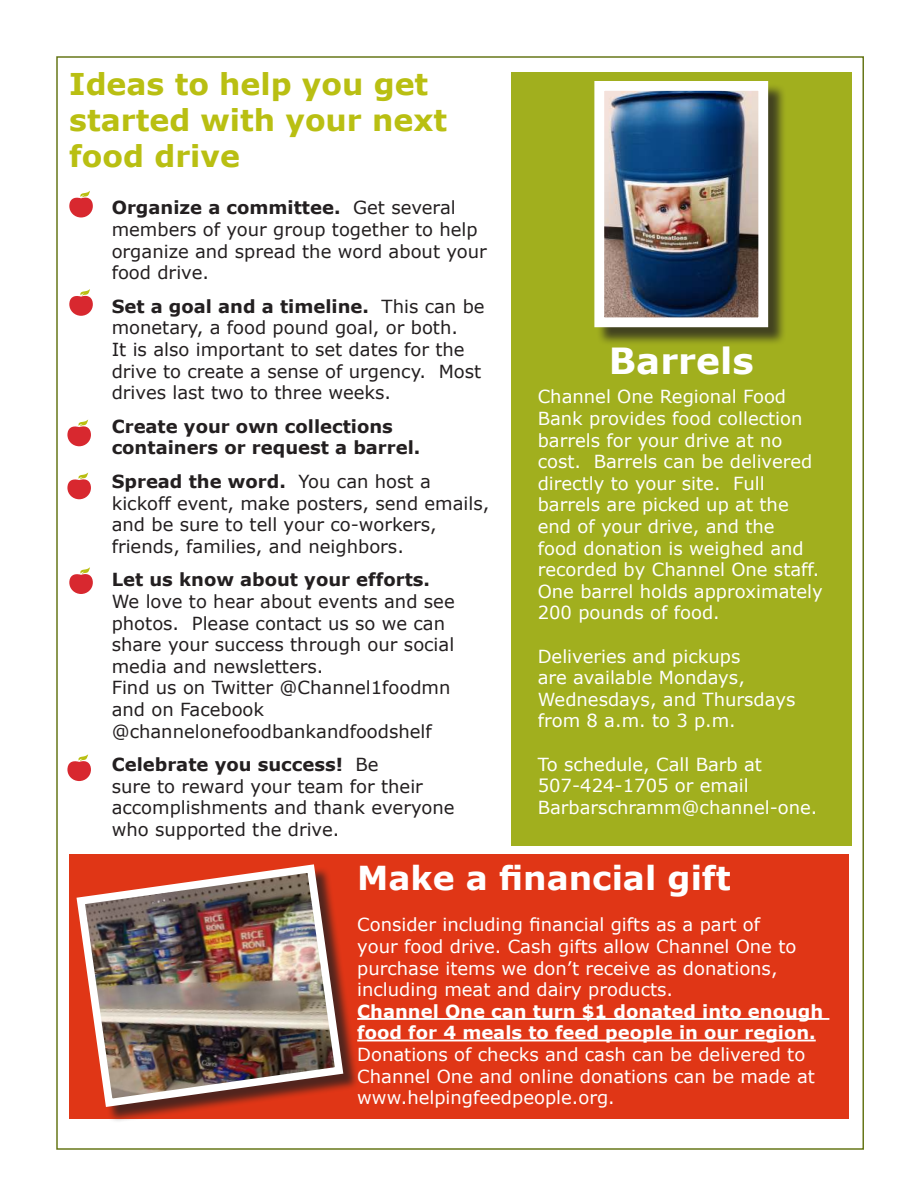
<style>
.page{position:relative;width:918px;height:1188px;background:#fff}
.page>*{position:absolute;margin:0;border:0;box-sizing:border-box;transform-origin:0 0}
.t1{font:700 36px "Verdana";color:#fff}
.t2{font:700 33px "Verdana";color:#fff}
.t3{font:700 30px/36px "Verdana";color:#b9bf12}
.t4{font:18px/21.6px "Verdana";color:#231f20}
.t5{font:18px/21.6px "Verdana";color:#fff}
.t6{font:700 18px/21.6px "Verdana";color:#231f20}
.t7{font:700 18px/21.6px "Verdana";color:#fff}
.s1{font-weight:700}
</style>
<div class="page">
<div style="left:511px;top:72px;width:340px;height:774px;background:#a1af1e"></div>
<div style="left:69px;top:855px;width:780px;height:264px;background:#e03616"></div>
<div style="left:597px;top:83px;width:190px;height:263px;background:#231f20;opacity:.75"></div>
<img style="left:605px;top:92px;width:152px;height:224px">
<div style="left:594px;top:81px;width:174px;height:246px;border:10px solid #fff"></div>
<hr style="left:357px;top:1018px;width:472px;height:2px;background:#fff">
<hr style="left:357px;top:1040px;width:459px;height:1px;background:#fff">
<div style="left:79px;top:867px;width:280px;height:256px;background:#231f20;opacity:.75"></div>
<img style="left:72px;top:860px;width:276px;height:251px">
<svg style="left:69px;top:191px;width:24px;height:27px"></svg>
<svg style="left:69px;top:289px;width:24px;height:27px"></svg>
<svg style="left:67px;top:420px;width:24px;height:26px"></svg>
<svg style="left:67px;top:473px;width:24px;height:26px"></svg>
<svg style="left:69px;top:567px;width:24px;height:27px"></svg>
<svg style="left:67px;top:754px;width:24px;height:27px"></svg>
<h3 class="t3" style="left:69px;top:69px;width:379px">Ideas to help you get started with your next food drive</h3>
<p class="t4" style="left:112px;top:198px;width:377px"><span class="s1">Organize a committee.</span> Get several members of your group together to help organize and spread the word about your food drive.</p>
<p class="t4" style="left:112px;top:297px;width:374px"><span class="s1">Set a goal and a timeline.</span> This can be monetary, a food pound goal, or both.<br>It is also important to set dates for the drive to create a sense of urgency. Most drives last two to three weeks.</p>
<p class="t6" style="left:112px;top:417px;width:310px">Create your own collections containers or request a barrel.</p>
<p class="t4" style="left:112px;top:472px;width:379px"><span class="s1">Spread the word.</span> You can host a kickoff event, make posters, send emails, and be sure to tell your co-workers, friends, families, and neighbors.</p>
<p class="t6" style="left:112px;top:570px;width:320px">Let us know about your efforts.</p>
<p class="t4" style="left:112px;top:592px;width:345px">We love to hear about events and see photos. Please contact us so we can share your success through our social media and newsletters.<br>Find us on Twitter @Channel1foodmn and on Facebook @channelonefoodbankandfoodshelf</p>
<p class="t4" style="left:112px;top:755px;width:344px"><span class="s1">Celebrate you success!</span> Be<br>sure to reward your team for their accomplishments and thank everyone who supported the drive.</p>
<h1 class="t1" style="left:609px;top:346px;width:146px">Barrels</h1>
<p class="t5" style="left:538px;top:388px;width:287px">Channel One Regional Food<br>Bank provides food collection barrels for your drive at no cost. Barrels can be delivered directly to your site. Full barrels are picked up at the end of your drive, and the<br>food donation is weighed and recorded by Channel One staff.<br>One barrel holds approximately<br>200 pounds of food.</p>
<p class="t5" style="left:538px;top:647px;width:259px">Deliveries and pickups<br>are available Mondays,<br>Wednesdays, and Thursdays from 8 a.m. to 3 p.m.</p>
<p class="t5" style="left:538px;top:755px;width:281px">To schedule, Call Barb at<br>507-424-1705 or email<br>Barbarschramm@channel-one.</p>
<h2 class="t2" style="left:357px;top:854px;width:375px">Make a financial gift</h2>
<p class="t5" style="left:357px;top:914px;width:441px">Consider including financial gifts as a part of your food drive. Cash gifts allow Channel One to purchase items we don’t receive as donations, including meat and dairy products.</p>
<p class="t7" style="left:357px;top:1002px;width:468px">Channel One can turn $1 donated into enough food for 4 meals to feed people in our region.</p>
<p class="t5" style="left:357px;top:1045px;width:459px">Donations of checks and cash can be delivered to<br>Channel One and online donations can be made at www.helpingfeedpeople.org.</p>
</div>
